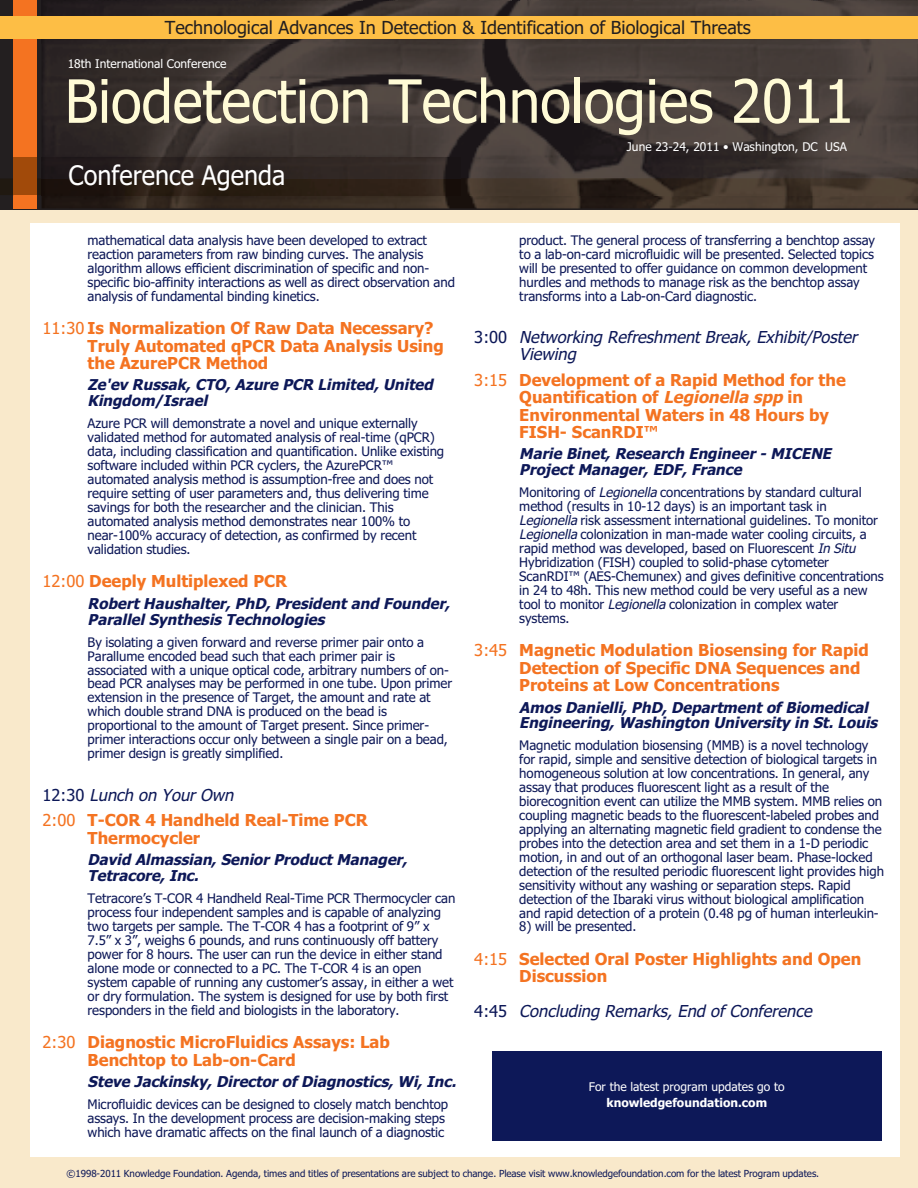
<style>
.page{position:relative;width:918px;height:1188px;background:#fff}
.page>*{position:absolute;margin:0;border:0;box-sizing:border-box;transform-origin:0 0}
.t1{font:59.85px "Tahoma";color:#fffbd6;scale:.94 1}
.t2{font:27px "Tahoma";color:#fff;scale:.93 1}
.t3{font:18px "Tahoma";color:#231f20}
.t4{font:700 16.5px/17.2px "Tahoma";color:#f47321}
.t5{font:italic 16.5px/17.2px "Tahoma";color:#0d1858}
.t6{font:italic 700 15px/15.8px "Tahoma";color:#0d1858}
.t7{font:13.2px/14px "Tahoma";letter-spacing:-.005em;color:#0d1858}
.t8{font:12px "Tahoma";color:#fff}
.t9{font:700 12px "Tahoma";color:#fff}
.t10{font:9.75px "Tahoma";letter-spacing:-.005em;color:#0d1858}
.s1{font-weight:400}
.s2{font-weight:400;color:#0d1858}
.s3{font-weight:400;font-style:italic;color:#0d1858}
.s4{font-style:normal}
.s5{font-style:italic}
</style>
<div class="page">
<div style="left:0;top:178px;width:918px;height:1010px;background:#f9e9cb"></div>
<div style="left:31px;top:223px;width:869px;height:934px;background:#fff"></div>
<div style="left:492px;top:1051px;width:390px;height:90px;background:#0d1858"></div>
<img style="left:42px;top:0;width:876px;height:208px">
<img style="left:42px;top:0;width:874px;height:1px">
<div style="left:14px;top:0;width:23px;height:209px;background:#f47321"></div>
<div style="left:0;top:17px;width:918px;height:22px;background:#fdbe45"></div>
<svg style="left:0;top:158px;width:42px;height:37px"></svg>
<img style="left:42px;top:158px;width:418px;height:20px">
<div style="left:14px;top:158px;width:23px;height:37px;background:#a14a0a"></div>
<h3 class="t3" style="left:165px;top:17px;width:587px">Technological Advances In Detection &amp; Identification of Biological Threats</h3>
<p class="t8" style="left:68px;top:57px;width:160px">18th International Conference</p>
<h1 class="t1" style="left:65px;top:67px;width:841px">Biodetection Technologies 2011</h1>
<h2 class="t2" style="left:69px;top:160px;width:234px">Conference Agenda</h2>
<p class="t7" style="left:88px;top:233px;width:369px">mathematical data analysis have been developed to extract reaction parameters from raw binding curves. The analysis algorithm allows efficient discrimination of specific and non&shy;specific bio-affinity interactions as well as direct observation and analysis of fundamental binding kinetics.</p>
<p class="t4" style="left:88px;top:320px;width:358px;text-indent:-45px"><span class="s1">11:30</span> Is Normalization Of Raw Data Necessary?<br>Truly Automated qPCR Data Analysis Using the AzurePCR Method</p>
<p class="t6" style="left:88px;top:377px;width:351px">Ze'ev Russak, CTO, Azure PCR Limited, United<br>Kingdom/Israel</p>
<p class="t7" style="left:88px;top:417px;width:358px">Azure PCR will demonstrate a novel and unique externally validated method for automated analysis of real-time (qPCR) data, including classification and quantification. Unlike existing software included within PCR cyclers, the AzurePCR™ automated analysis method is assumption-free and does not require setting of user parameters and, thus delivering time savings for both the researcher and the clinician. This automated analysis method demonstrates near 100% to near-100% accuracy of detection, as confirmed by recent validation studies.</p>
<p class="t4" style="left:43px;top:573px;width:246px"><span class="s1">12:00</span> Deeply Multiplexed PCR</p>
<p class="t6" style="left:88px;top:596px;width:364px">Robert Haushalter, PhD, President and Founder,<br>Parallel Synthesis Technologies</p>
<p class="t7" style="left:88px;top:635px;width:366px">By isolating a given forward and reverse primer pair onto a Parallume encoded bead such that each primer pair is associated with a unique optical code, arbitrary numbers of on&shy;bead PCR analyses may be performed in one tube. Upon primer extension in the presence of Target, the amount and rate at which double strand DNA is produced on the bead is proportional to the amount of Target present. Since primer&shy;primer interactions occur only between a single pair on a bead, primer design is greatly simplified.</p>
<p class="t4" style="left:43px;top:782px;width:327px;line-height:26px"><span class="s2">1 2 : 3 0</span> <span class="s3">Lunch on Your Own<br></span><span class="s1">2:00</span> T-COR 4 Handheld Real-Time PCR</p>
<p class="t4" style="left:88px;top:829px;width:114px">Thermocycler</p>
<p class="t6" style="left:88px;top:852px;width:321px">David Almassian, Senior Product Manager,<br>Tetracore, Inc.</p>
<p class="t7" style="left:88px;top:891px;width:369px">Tetracore’s T-COR 4 Handheld Real-Time PCR Thermocycler can process four independent samples and is capable of analyzing two targets per sample. The T-COR 4 has a footprint of 9” x 7.5” x 3”, weighs 6 pounds, and runs continuously off battery power for 8 hours. The user can run the device in either stand alone mode or connected to a PC. The T-COR 4 is an open system capable of running any customer’s assay, in either a wet or dry formulation. The system is designed for use by both first responders in the field and biologists in the laboratory.</p>
<p class="t4" style="left:88px;top:1034px;width:304px;text-indent:-45px"><span class="s1">2:30</span> Diagnostic MicroFluidics Assays: Lab<br>Benchtop to Lab-on-Card</p>
<p class="t6" style="left:88px;top:1074px;width:374px">Steve Jackinsky, Director of Diagnostics, Wi, Inc.</p>
<p class="t7" style="left:88px;top:1097px;width:362px">Microfluidic devices can be designed to closely match benchtop assays. In the development process are decision-making steps which have dramatic affects on the final launch of a diagnostic</p>
<p class="t8" style="left:627px;top:140px;width:221px">June 23-24, 2011 • Washington, DC USA</p>
<p class="t7" style="left:519px;top:233px;width:357px">product. The general process of transferring a benchtop assay to a lab-on-card microfluidic will be presented. Selected topics will be presented to offer guidance on common development hurdles and methods to manage risk as the benchtop assay transforms into a Lab-on-Card diagnostic.</p>
<p class="t5" style="left:519px;top:329px;width:343px;text-indent:-45px"><span class="s4">3 : 0 0</span> Networking Refreshment Break, Exhibit/Poster<br>Viewing</p>
<p class="t4" style="left:519px;top:372px;width:328px;text-indent:-45px"><span class="s1">3:15</span> Development of a Rapid Method for the<br>Quantification of <span class="s5">Legionellaspp</span>in<br>Environmental Waters in 48 Hours by<br>FISH- ScanRDI™</p>
<p class="t6" style="left:519px;top:446px;width:317px">Marie Binet, Research Engineer - MICENE<br>Project Manager, EDF, France</p>
<p class="t7" style="left:519px;top:486px;width:366px">Monitoring of <span class="s5">Legionella</span>concentrations by standard cultural method (results in 10-12 days) is an important task in <span class="s5">Legionella</span>risk assessment international guidelines. To monitor <span class="s5">Legionella</span>colonization in man-made water cooling circuits, a rapid method was developed, based on Fluorescent <span class="s5">InSitu </span>Hybridization (FISH) coupled to solid-phase cytometer ScanRDI™ (AES-Chemunex) and gives definitive concentrations in 24 to 48h. This new method could be very useful as a new tool to monitor <span class="s5">Legionella</span>colonization in complex water systems.</p>
<p class="t4" style="left:519px;top:642px;width:351px;text-indent:-45px"><span class="s1">3:45</span> Magnetic Modulation Biosensing for Rapid<br>Detection of Specific DNA Sequences and<br>Proteins at Low Concentrations</p>
<p class="t6" style="left:519px;top:699px;width:363px">Amos Danielli, PhD, Department of Biomedical<br>Engineering, Washington University in St. Louis</p>
<p class="t7" style="left:519px;top:739px;width:366px">Magnetic modulation biosensing (MMB) is a novel technology for rapid, simple and sensitive detection of biological targets in homogeneous solution at low concentrations. In general, any assay that produces fluorescent light as a result of the biorecognition event can utilize the MMB system. MMB relies on coupling magnetic beads to the fluorescent-labeled probes and applying an alternating magnetic field gradient to condense the probes into the detection area and set them in a 1-D periodic motion, in and out of an orthogonal laser beam. Phase-locked detection of the resulted periodic fluorescent light provides high sensitivity without any washing or separation steps. Rapid detection of the Ibaraki virus without biological amplification and rapid detection of a protein (0.48 pg of human interleukin-</p>
<p class="t7" style="left:519px;top:920px;width:119px">8) will be presented.</p>
<p class="t4" style="left:519px;top:951px;width:344px;text-indent:-45px"><span class="s1">4:15</span> Selected Oral Poster Highlights and Open<br>Discussion</p>
<p class="t5" style="left:474px;top:1003px;width:343px"><span class="s4">4 : 4 5</span> Concluding Remarks, End of Conference</p>
<p class="t8" style="left:589px;top:1080px;width:197px">For the latest program updates go to</p>
<p class="t9" style="left:606px;top:1096px;width:162px">knowledgefoundation.com</p>
<p class="t10" style="left:67px;top:1167px;width:754px">©1998-2011 Knowledge Foundation. Agenda, times and titles of presentations are subject to change. Please visit www.knowledgefoundation.com for the latest Program updates.</p>
</div>
